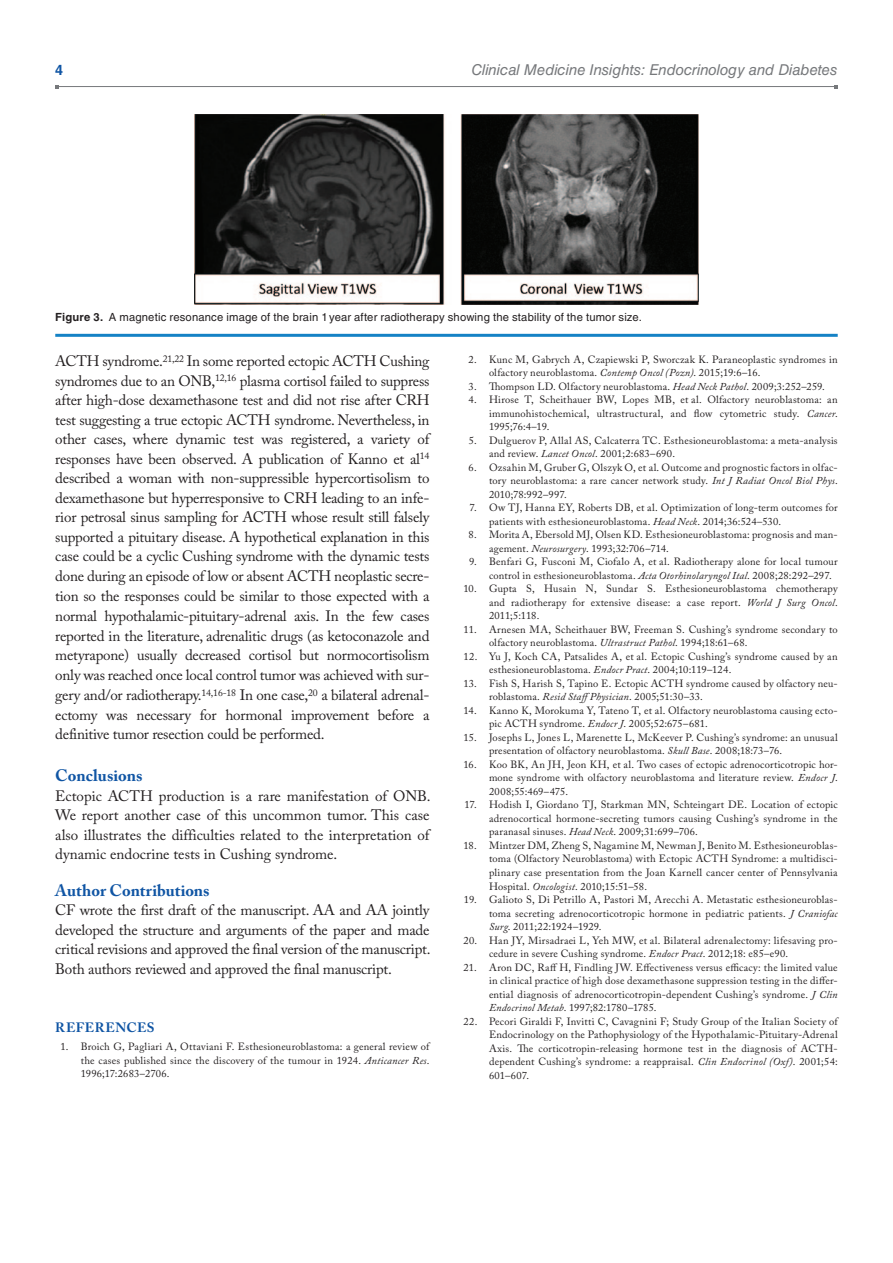
<style>
.page{position:relative;width:893px;height:1263px;background:#fff}
.page>*{position:absolute;margin:0;border:0;box-sizing:border-box;transform-origin:0 0}
.t1{font:700 16.5px "Adobe Caslon Pro";color:#1055a4}
.t2{font:15px/19.6px "Adobe Caslon Pro";letter-spacing:-.015em;color:#231f20;text-align:justify}
.t3{font:italic 15px "Helvetica LT Std";letter-spacing:-.005em;color:#76787b}
.t4{font:700 14.25px "Helvetica LT Std";color:#1055a4}
.t5{font:700 13.5px "Adobe Caslon Pro";letter-spacing:.04em;color:#1055a4}
.t6{font:11.25px "Helvetica LT Std";letter-spacing:.015em;color:#231f20}
.t7{font:10.5px/13.5px "Adobe Caslon Pro";letter-spacing:.015em;color:#231f20}
.s1{font-weight:700}
.s2{font-style:italic}
</style>
<div class="page">
<hr style="left:57px;top:86px;width:779px;height:1px;background:#76787b">
<hr style="left:55px;top:334px;width:783px;height:3px;background:#1582c5">
<img style="left:194px;top:115px;width:504px;height:190px">
<h3 class="t4" style="left:55px;top:61px;width:9px">4</h3>
<h2 class="t3" style="left:471px;top:61px;width:368px">Clinical Medicine Insights: Endocrinology and Diabetes</h2>
<p class="t6" style="left:55px;top:311px;width:588px"><span class="s1">Figure 3.</span> A magnetic resonance image of the brain 1year after radiotherapy showing the stability of the tumor size.</p>
<p class="t2" style="left:55px;top:351px;width:376px">ACTH syndrome.<sup>21,22</sup> In some reported ectopic ACTH Cushing syndromes due to an ONB,<sup>12,16</sup> plasma cortisol failed to suppress after high-dose dexamethasone test and did not rise after CRH test suggesting a true ectopic ACTH syndrome. Nevertheless, in other cases, where dynamic test was registered, a variety of responses have been observed. A publication of Kanno et al<sup>14 </sup>described a woman with non-suppressible hypercortisolism to dexamethasone but hyperresponsive to CRH leading to an infe&shy;rior petrosal sinus sampling for ACTH whose result still falsely supported a pituitary disease. A hypothetical explanation in this case could be a cyclic Cushing syndrome with the dynamic tests done during an episode of low or absent ACTH neoplastic secre&shy;tion so the responses could be similar to those expected with a normal hypothalamic-pituitary-adrenal axis. In the few cases reported in the literature, adrenalitic drugs (as ketoconazole and metyrapone) usually decreased cortisol but normocortisolism only was reached once local control tumor was achieved with sur&shy;gery and/or radiotherapy.<sup>14,16-18</sup> In one case,<sup>20</sup> a bilateral adrenal&shy;ectomy was necessary for hormonal improvement before a definitive tumor resection could be performed.</p>
<h1 class="t1" style="left:55px;top:766px;width:89px">Conclusions</h1>
<h2 class="t2" style="left:55px;top:786px;width:377px">Ectopic ACTH production is a rare manifestation of ONB.<br>We report another case of this uncommon tumor. This case also illustrates the difficulties related to the interpretation of dynamic endocrine tests in Cushing syndrome.</h2>
<h1 class="t1" style="left:55px;top:880px;width:156px">Author Contributions</h1>
<p class="t2" style="left:55px;top:900px;width:377px">CF wrote the first draft of the manuscript. AA and AA jointly developed the structure and arguments of the paper and made critical revisions and approved the final version of the manuscript.<br>Both authors reviewed and approved the final manuscript.</p>
<p class="t5" style="left:55px;top:1020px;width:101px">References</p>
<p class="t7" style="left:81px;top:1040px;width:350px;text-align:justify;text-indent:-20px">1. Broich G, Pagliari A, Ottaviani F. Esthesioneuroblastoma: a general review of the cases published since the discovery of the tumour in 1924. <span class="s2">Anticancer Res</span>.<br>1996;17:2683–2706.</p>
<p class="t7" style="left:489px;top:352px;width:350px;text-indent:-21px">2. Kunc M, Gabrych A, Czapiewski P, Sworczak K. Paraneoplastic syndromes in olfactory neuroblastoma. <span class="s2">Contemp Oncol (Pozn)</span>. 2015;19:6–16.</p>
<p class="t7" style="left:469px;top:379px;width:358px">3. Thompson LD. Olfactory neuroblastoma. <span class="s2">Head Neck Pathol</span>. 2009;3:252–259.</p>
<p class="t7" style="left:489px;top:393px;width:350px;text-align:justify;text-indent:-20px">4. Hirose T, Scheithauer BW, Lopes MB, et al. Olfactory neuroblastoma: an immunohistochemical, ultrastructural, and flow cytometric study. <span class="s2">Cancer</span>.<br>1995;76:4–19.</p>
<p class="t7" style="left:489px;top:433px;width:350px;text-indent:-20px">5. Dulguerov P, Allal AS, Calcaterra TC. Esthesioneuroblastoma: a meta-analysis and review. <span class="s2">Lancet Oncol</span>. 2001;2:683–690.</p>
<p class="t7" style="left:489px;top:460px;width:350px;text-align:justify;text-indent:-21px">6. Ozsahin M, Gruber G, Olszyk O, et al. Outcome and prognostic factors in olfac&shy;tory neuroblastoma: a rare cancer network study. <span class="s2">Int J Radiat Oncol Biol Phys</span>.<br>2010;78:992–997.</p>
<p class="t7" style="left:489px;top:501px;width:350px;text-indent:-20px">7. Ow TJ, Hanna EY, Roberts DB, et al. Optimization of long-term outcomes for patients with esthesioneuroblastoma. <span class="s2">Head Neck</span>. 2014;36:524–530.</p>
<p class="t7" style="left:489px;top:528px;width:350px;text-indent:-21px">8. Morita A, Ebersold MJ, Olsen KD. Esthesioneuroblastoma: prognosis and man&shy;agement. <span class="s2">Neurosurgery</span>. 1993;32:706–714.</p>
<p class="t7" style="left:489px;top:555px;width:350px;text-indent:-20px">9. Benfari G, Fusconi M, Ciofalo A, et al. Radiotherapy alone for local tumour control in esthesioneuroblastoma. <span class="s2">Acta Otorhinolaryngol Ital</span>. 2008;28:292–297.</p>
<p class="t7" style="left:489px;top:582px;width:350px;text-align:justify;text-indent:-26px">10. Gupta S, Husain N, Sundar S. Esthesioneuroblastoma chemotherapy and radiotherapy for extensive disease: a case report. <span class="s2">World J Surg Oncol</span>.<br>2011;5:118.</p>
<p class="t7" style="left:489px;top:622px;width:350px;text-indent:-25px">11. Arnesen MA, Scheithauer BW, Freeman S. Cushing’s syndrome secondary to olfactory neuroblastoma. <span class="s2">Ultrastruct Pathol</span>. 1994;18:61–68.</p>
<p class="t7" style="left:489px;top:649px;width:350px;text-indent:-26px">12. Yu J, Koch CA, Patsalides A, et al. Ectopic Cushing’s syndrome caused by an esthesioneuroblastoma. <span class="s2">Endocr Pract</span>. 2004;10:119–124.</p>
<p class="t7" style="left:489px;top:676px;width:350px;text-indent:-26px">13. Fish S, Harish S, Tapino E. Ectopic ACTH syndrome caused by olfactory neu&shy;roblastoma. <span class="s2">Resid StaffPhysician</span>. 2005;51:30–33.</p>
<p class="t7" style="left:489px;top:703px;width:350px;text-indent:-25px">14. Kanno K, Morokuma Y, Tateno T, et al. Olfactory neuroblastoma causing ecto&shy;pic ACTH syndrome. <span class="s2">Endocr J</span>. 2005;52:675–681.</p>
<p class="t7" style="left:489px;top:730px;width:350px;text-indent:-26px">15. Josephs L, Jones L, Marenette L, McKeever P. Cushing’s syndrome: an unusual presentation of olfactory neuroblastoma. <span class="s2">Skull Base</span>. 2008;18:73–76.</p>
<p class="t7" style="left:489px;top:757px;width:350px;text-align:justify;text-indent:-26px">16. Koo BK, An JH, Jeon KH, et al. Two cases of ectopic adrenocorticotropic hor&shy;mone syndrome with olfactory neuroblastoma and literature review. <span class="s2">Endocr J</span>.<br>2008;55:469–475.</p>
<p class="t7" style="left:489px;top:798px;width:350px;text-align:justify;text-indent:-25px">17. Hodish I, Giordano TJ, Starkman MN, Schteingart DE. Location of ectopic adrenocortical hormone-secreting tumors causing Cushing’s syndrome in the paranasal sinuses. <span class="s2">Head Neck</span>. 2009;31:699–706.</p>
<p class="t7" style="left:489px;top:839px;width:350px;text-align:justify;text-indent:-26px">18. Mintzer DM, Zheng S, Nagamine M, Newman J, Benito M. Esthesioneuroblas&shy;toma (Olfactory Neuroblastoma) with Ectopic ACTH Syndrome: a multidisci&shy;plinary case presentation from the Joan Karnell cancer center of Pennsylvania Hospital. <span class="s2">Oncologist</span>. 2010;15:51–58.</p>
<p class="t7" style="left:489px;top:893px;width:350px;text-align:justify;text-indent:-25px">19. Galioto S, Di Petrillo A, Pastori M, Arecchi A. Metastatic esthesioneuroblas&shy;toma secreting adrenocorticotropic hormone in pediatric patients. <span class="s2">J Craniofac Surg</span>. 2011;22:1924–1929.</p>
<p class="t7" style="left:489px;top:933px;width:350px;text-indent:-26px">20. Han JY, Mirsadraei L, Yeh MW, et al. Bilateral adrenalectomy: lifesaving pro&shy;cedure in severe Cushing syndrome. <span class="s2">Endocr Pract</span>. 2012;18: e85–e90.</p>
<p class="t7" style="left:489px;top:960px;width:350px;text-align:justify;text-indent:-26px">21. Aron DC, Raff H, Findling JW. Effectiveness versus efficacy: the limited value in clinical practice of high dose dexamethasone suppression testing in the differ&shy;ential diagnosis of adrenocorticotropin-dependent Cushing’s syndrome. <span class="s2">J Clin Endocrinol Metab</span>. 1997;82:1780–1785.</p>
<p class="t7" style="left:489px;top:1014px;width:350px;text-align:justify;text-indent:-26px">22. Pecori Giraldi F, Invitti C, Cavagnini F; Study Group of the Italian Society of Endocrinology on the Pathophysiology of the Hypothalamic-Pituitary-Adrenal Axis. The corticotropin-releasing hormone test in the diagnosis of ACTH&shy;dependent Cushing’s syndrome: a reappraisal. <span class="s2">Clin Endocrinol (Oxf)</span>. 2001;54:<br>601–607.</p>
</div>
